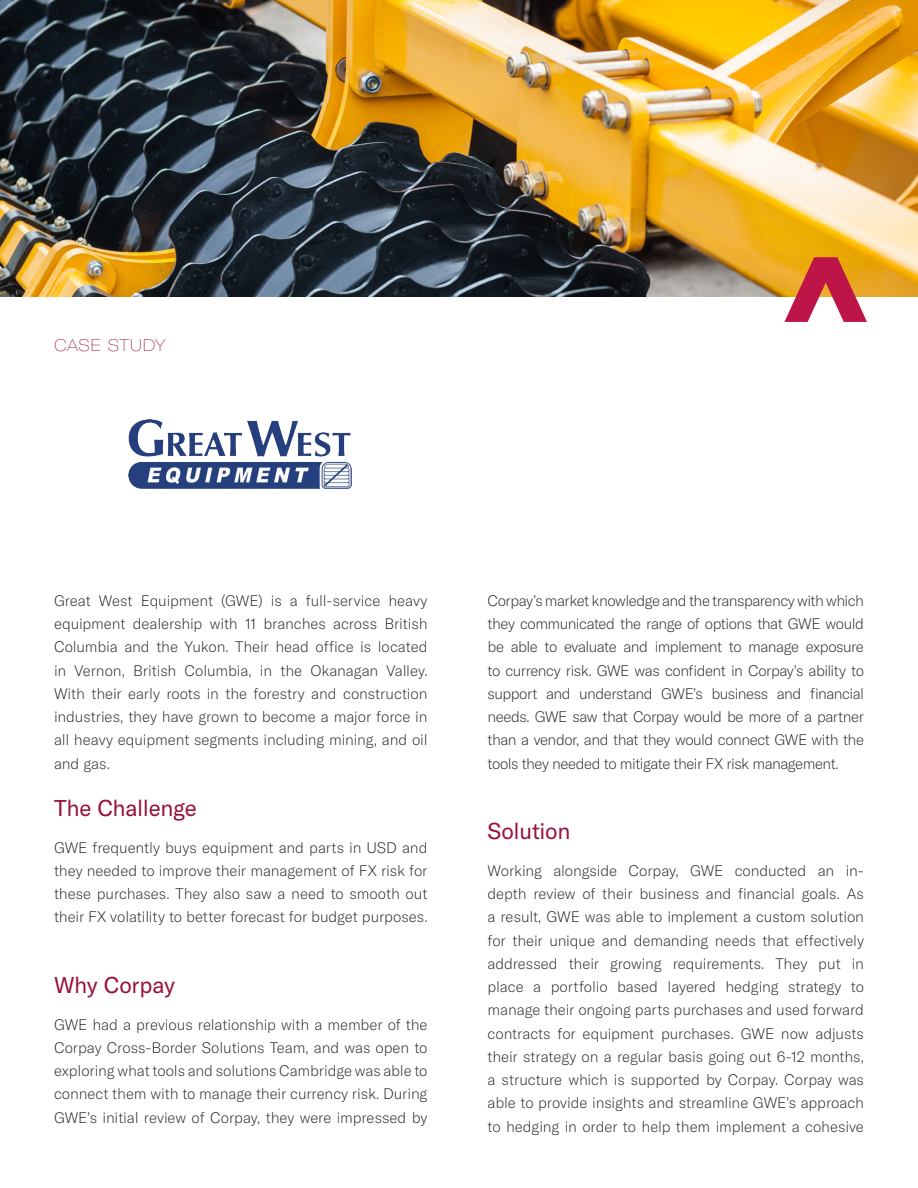
<style>
.page{position:relative;width:918px;height:1188px;background:#fff}
.page>*{position:absolute;margin:0;border:0;box-sizing:border-box;transform-origin:0 0}
.Dark_Maroon_Subheads{font:22.5px "GT America";letter-spacing:-.015em;color:#981239}
.t1{font:200 expanded 16.5px "GT America";letter-spacing:-.02em;color:#981239}
.Body_Copy{font:100 15px/23.2px "GT America";letter-spacing:-.01em;color:#231f20;text-align:justify}
</style>
<div class="page">
<img style="left:0;top:0;width:918px;height:297px">
<svg style="left:784px;top:257px;width:83px;height:65px"></svg>
<img style="left:129px;top:420px;width:222px;height:69px">
<p class="t1" style="left:54px;top:336px;width:113px">CASE STUDY</p>
<p class="Body_Copy" style="left:54px;top:589px;width:375px">Great West Equipment (GWE) is a full-service heavy equipment dealership with 11 branches across British Columbia and the Yukon. Their head office is located in Vernon, British Columbia, in the Okanagan Valley.<br>With their early roots in the forestry and construction industries, they have grown to become a major force in all heavy equipment segments including mining, and oil and gas.</p>
<p class="Dark_Maroon_Subheads" style="left:54px;top:795px;width:144px">The Challenge</p>
<p class="Body_Copy" style="left:54px;top:836px;width:375px">GWE frequently buys equipment and parts in USD and they needed to improve their management of FX risk for these purchases. They also saw a need to smooth out their FX volatility to better forecast for budget purposes.</p>
<p class="Dark_Maroon_Subheads" style="left:54px;top:972px;width:122px">Why Corpay</p>
<p class="Body_Copy" style="left:54px;top:1013px;width:375px">GWE had a previous relationship with a member of the Corpay Cross-Border Solutions Team, and was open to exploring what tools and solutions Cambridge was able to connect them with to manage their currency risk. During GWE’s initial review of Corpay, they were impressed by</p>
<p class="Body_Copy" style="left:488px;top:589px;width:378px">Corpay’s market knowledge and the transparency with which they communicated the range of options that GWE would be able to evaluate and implement to manage exposure to currency risk. GWE was confident in Corpay’s ability to support and understand GWE’s business and financial needs. GWE saw that Corpay would be more of a partner than a vendor, and that they would connect GWE with the tools they needed to mitigate their FX risk management.</p>
<p class="Dark_Maroon_Subheads" style="left:488px;top:818px;width:84px">Solution</p>
<p class="Body_Copy" style="left:488px;top:859px;width:378px">Working alongside Corpay, GWE conducted an in&shy;depth review of their business and financial goals. As a result, GWE was able to implement a custom solution for their unique and demanding needs that effectively addressed their growing requirements. They put in place a portfolio based layered hedging strategy to manage their ongoing parts purchases and used forward contracts for equipment purchases. GWE now adjusts their strategy on a regular basis going out 6-12 months, a structure which is supported by Corpay. Corpay was able to provide insights and streamline GWE’s approach to hedging in order to help them implement a cohesive</p>
</div>
